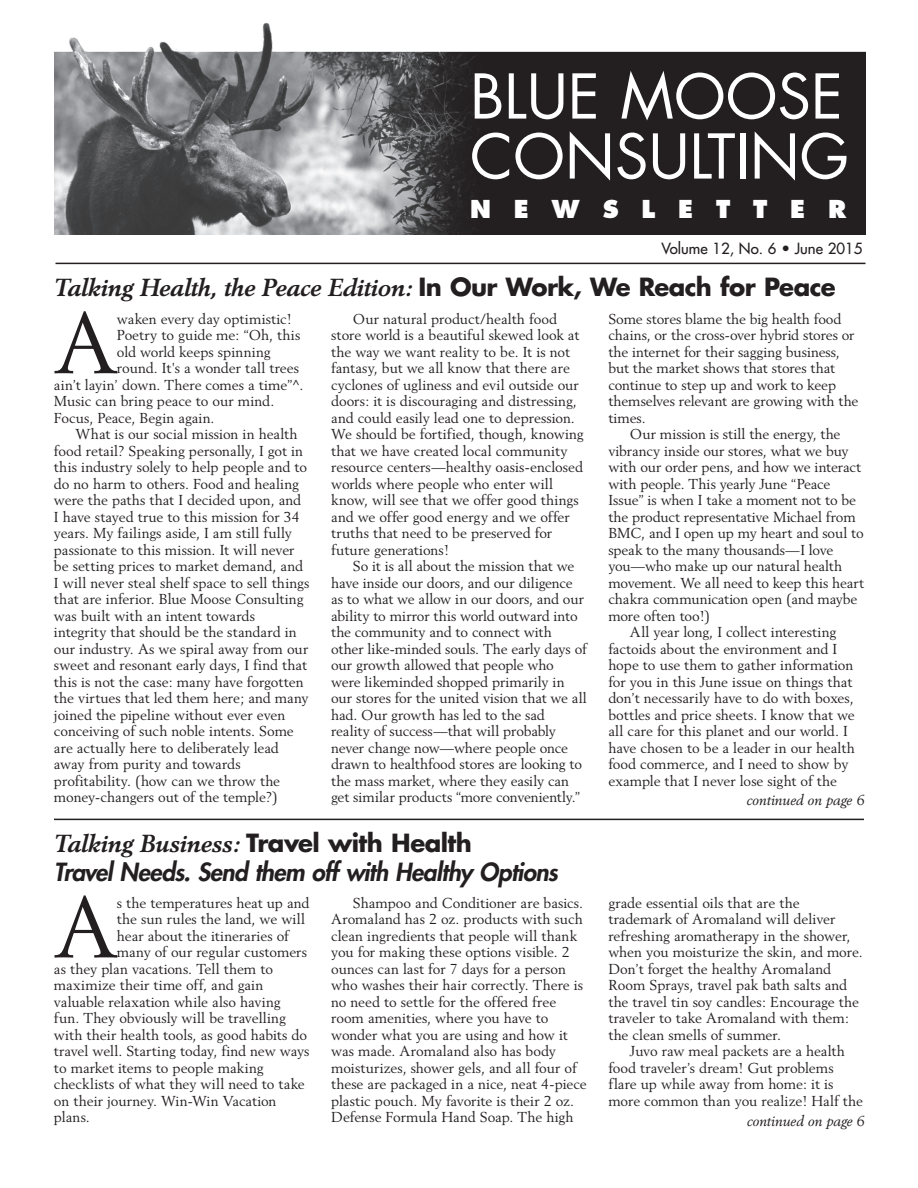
<style>
.page{position:relative;width:918px;height:1188px;background:#fff}
.page>*{position:absolute;margin:0;border:0;box-sizing:border-box;transform-origin:0 0}
.t1{font:84px "Berling";color:#231f20}
.t2{font:60px/60px "Futura";color:#fff}
.t3{font:italic 700 24.3px "Berling";letter-spacing:-.01em;color:#231f20}
.t4{font:italic 800 24.3px "Futura";letter-spacing:-.02em;color:#231f20}
.t5{font:800 24px "Futura";letter-spacing:.95em;color:#fff}
.t6{font:15px "Futura";color:#231f20}
.t7{font:14.25px/16.5px "Berling";letter-spacing:-.005em;color:#231f20}
.t8{font:14.25px "Berling";letter-spacing:.015em;color:#231f20}
.t9{font:italic 14.25px "Berling";letter-spacing:-.005em;color:#231f20}
.s1{font-family:"Futura";font-style:normal}
</style>
<div class="page">
<img style="left:55px;top:22px;width:811px;height:213px">
<hr style="left:56px;top:263px;width:810px;height:1px;background:#231f20">
<hr style="left:54px;top:819px;width:810px;height:1px;background:#231f20">
<h2 class="t2" style="left:470px;top:66px;width:380px">BLUE MOOSE<br>CONSULTING</h2>
<h3 class="t5" style="left:470px;top:194px;width:378px">NEWSLETTER</h3>
<p class="t6" style="left:661px;top:239px;width:203px">Volume 12, No. 6 • June 2015</p>
<h3 class="t3" style="left:54px;top:273px;width:783px">Talking Health, the Peace Edition: <span class="s1">In Our Work, We Reach for Peace</span></h3>
<h1 class="t1" style="left:54px;top:293px;width:65px">A</h1>
<p class="t7" style="left:117px;top:310px;width:176px">waken every day optimistic!</p>
<p class="t7" style="left:331px;top:310px;width:254px;text-indent:22px">Our natural product/health food store world is a beautiful skewed look at the way we want reality to be. It is not fantasy, but we all know that there are cyclones of ugliness and evil outside our doors: it is discouraging and distressing, and could easily lead one to depression.<br>We should be fortified, though, knowing that we have created local community resource centers—healthy oasis-enclosed worlds where people who enter will know, will see that we offer good things and we offer good energy and we offer truths that need to be preserved for future generations!</p>
<p class="t7" style="left:331px;top:558px;width:257px;text-indent:22px">So it is all about the mission that we have inside our doors, and our diligence as to what we allow in our doors, and our ability to mirror this world outward into the community and to connect with other like-minded souls. The early days of our growth allowed that people who were likeminded shopped primarily in our stores for the united vision that we all had. Our growth has led to the sad reality of success—that will probably never change now—where people once drawn to healthfood stores are looking to the mass market, where they easily can get similar products “more conveniently.”</p>
<p class="t7" style="left:608px;top:310px;width:252px">Some stores blame the big health food chains, or the cross-over hybrid stores or the internet for their sagging business, but the market shows that stores that continue to step up and work to keep themselves relevant are growing with the times.</p>
<p class="t7" style="left:630px;top:426px;width:212px">Our mission is still the energy, the</p>
<p class="t7" style="left:608px;top:442px;width:242px">vibrancy inside our stores, what we buy</p>
<p class="t7" style="left:608px;top:459px;width:254px">with our order pens, and how we interact</p>
<p class="t7" style="left:608px;top:475px;width:224px">with people. This yearly June “Peace</p>
<p class="t7" style="left:608px;top:492px;width:249px">Issue” is when I take a moment not to be</p>
<p class="t7" style="left:608px;top:508px;width:249px">the product representative Michael from</p>
<p class="t7" style="left:608px;top:525px;width:257px">BMC, and I open up my heart and soul to</p>
<p class="t7" style="left:608px;top:541px;width:226px">speak to the many thousands—I love</p>
<p class="t7" style="left:608px;top:558px;width:235px">you—who make up our natural health</p>
<p class="t7" style="left:608px;top:574px;width:257px">movement. We all need to keep this heart</p>
<p class="t7" style="left:608px;top:591px;width:251px">chakra communication open (and maybe</p>
<p class="t7" style="left:608px;top:607px;width:103px">more often too!)</p>
<p class="t7" style="left:630px;top:624px;width:208px">All year long, I collect interesting</p>
<p class="t7" style="left:608px;top:640px;width:230px">factoids about the environment and I</p>
<p class="t7" style="left:608px;top:657px;width:247px">hope to use them to gather information</p>
<p class="t7" style="left:608px;top:673px;width:245px">for you in this June issue on things that</p>
<p class="t7" style="left:608px;top:690px;width:247px">don’t necessarily have to do with boxes,</p>
<p class="t7" style="left:608px;top:706px;width:248px">bottles and price sheets. I know that we</p>
<p class="t7" style="left:608px;top:723px;width:241px">all care for this planet and our world. I</p>
<p class="t7" style="left:608px;top:739px;width:248px">have chosen to be a leader in our health</p>
<p class="t7" style="left:608px;top:756px;width:242px">food commerce, and I need to show by</p>
<p class="t7" style="left:608px;top:772px;width:230px">example that I never lose sight of the</p>
<p class="t9" style="left:747px;top:791px;width:119px">continued on page 6</p>
<p class="t7" style="left:117px;top:327px;width:185px">Poetry to guide me: “Oh, this</p>
<p class="t7" style="left:117px;top:343px;width:155px">old world keeps spinning</p>
<p class="t7" style="left:117px;top:360px;width:184px">round. It's a wonder tall trees</p>
<p class="t7" style="left:54px;top:376px;width:251px">ain’t layin’ down. There comes a time”^.</p>
<p class="t7" style="left:54px;top:393px;width:222px">Music can bring peace to our mind.</p>
<p class="t7" style="left:54px;top:409px;width:162px">Focus, Peace, Begin again.</p>
<p class="t7" style="left:76px;top:426px;width:224px">What is our social mission in health</p>
<p class="t7" style="left:54px;top:442px;width:251px">food retail? Speaking personally, I got in</p>
<p class="t7" style="left:54px;top:459px;width:255px">this industry solely to help people and to</p>
<p class="t7" style="left:54px;top:475px;width:247px">do no harm to others. Food and healing</p>
<p class="t7" style="left:54px;top:492px;width:249px">were the paths that I decided upon, and</p>
<p class="t7" style="left:54px;top:508px;width:247px">I have stayed true to this mission for 34</p>
<p class="t8" style="left:54px;top:525px;width:240px">years. My failings aside, I am still fully</p>
<p class="t7" style="left:54px;top:541px;width:242px">passionate to this mission. It will never</p>
<p class="t7" style="left:54px;top:558px;width:251px">be setting prices to market demand, and</p>
<p class="t7" style="left:54px;top:574px;width:257px">I will never steal shelf space to sell things</p>
<p class="t7" style="left:54px;top:591px;width:251px">that are inferior. Blue Moose Consulting</p>
<p class="t7" style="left:54px;top:607px;width:203px">was built with an intent towards</p>
<p class="t7" style="left:54px;top:624px;width:244px">integrity that should be the standard in</p>
<p class="t7" style="left:54px;top:640px;width:256px">our industry. As we spiral away from our</p>
<p class="t7" style="left:54px;top:657px;width:255px">sweet and resonant early days, I find that</p>
<p class="t7" style="left:54px;top:673px;width:251px">this is not the case: many have forgotten</p>
<p class="t7" style="left:54px;top:690px;width:256px">the virtues that led them here; and many</p>
<p class="t7" style="left:54px;top:706px;width:233px">joined the pipeline without ever even</p>
<p class="t7" style="left:54px;top:723px;width:241px">conceiving of such noble intents. Some</p>
<p class="t7" style="left:54px;top:739px;width:226px">are actually here to deliberately lead</p>
<p class="t7" style="left:54px;top:756px;width:188px">away from purity and towards</p>
<p class="t7" style="left:54px;top:772px;width:228px">profitability. (how can we throw the</p>
<p class="t7" style="left:54px;top:789px;width:225px">money-changers out of the temple?)</p>
<h3 class="t3" style="left:54px;top:829px;width:420px">Talking Business: <span class="s1">Travel with Health</span></h3>
<h3 class="t4" style="left:54px;top:855px;width:505px">Travel Needs. Send them off with Healthy Options</h3>
<h1 class="t1" style="left:54px;top:877px;width:65px">A</h1>
<p class="t7" style="left:117px;top:894px;width:194px">s the temperatures heat up and</p>
<p class="t7" style="left:331px;top:894px;width:257px;text-indent:22px">Shampoo and Conditioner are basics.<br>Aromaland has 2 oz. products with such clean ingredients that people will thank you for making these options visible. 2 ounces can last for 7 days for a person who washes their hair correctly. There is no need to settle for the offered free room amenities, where you have to wonder what you are using and how it was made. Aromaland also has body moisturizes, shower gels, and all four of these are packaged in a nice, neat 4-piece plastic pouch. My favorite is their 2 oz.<br>Defense Formula Hand Soap. The high</p>
<p class="t7" style="left:608px;top:894px;width:256px">grade essential oils that are the trademark of Aromaland will deliver refreshing aromatherapy in the shower, when you moisturize the skin, and more.<br>Don’t forget the healthy Aromaland Room Sprays, travel pak bath salts and the travel tin soy candles: Encourage the traveler to take Aromaland with them: the clean smells of summer.</p>
<p class="t8" style="left:117px;top:911px;width:190px">the sun rules the land, we will</p>
<p class="t7" style="left:117px;top:927px;width:173px">hear about the itineraries of</p>
<p class="t7" style="left:117px;top:944px;width:192px">many of our regular customers</p>
<p class="t7" style="left:54px;top:960px;width:221px">as they plan vacations. Tell them to</p>
<p class="t8" style="left:54px;top:977px;width:211px">maximize their time off, and gain</p>
<p class="t7" style="left:54px;top:993px;width:228px">valuable relaxation while also having</p>
<p class="t7" style="left:54px;top:1010px;width:233px">fun. They obviously will be travelling</p>
<p class="t7" style="left:54px;top:1026px;width:255px">with their health tools, as good habits do</p>
<p class="t7" style="left:54px;top:1043px;width:257px">travel well. Starting today, find new ways</p>
<p class="t7" style="left:54px;top:1059px;width:211px">to market items to people making</p>
<p class="t7" style="left:54px;top:1076px;width:252px">checklists of what they will need to take</p>
<p class="t7" style="left:54px;top:1092px;width:224px">on their journey. Win-Win Vacation</p>
<p class="t7" style="left:54px;top:1109px;width:37px">plans.</p>
<p class="t7" style="left:608px;top:1043px;width:256px;text-indent:22px">Juvo raw meal packets are a health food traveler’s dream! Gut problems flare up while away from home: it is more common than you realize! Half the</p>
<p class="t9" style="left:747px;top:1112px;width:119px">continued on page 6</p>
</div>
